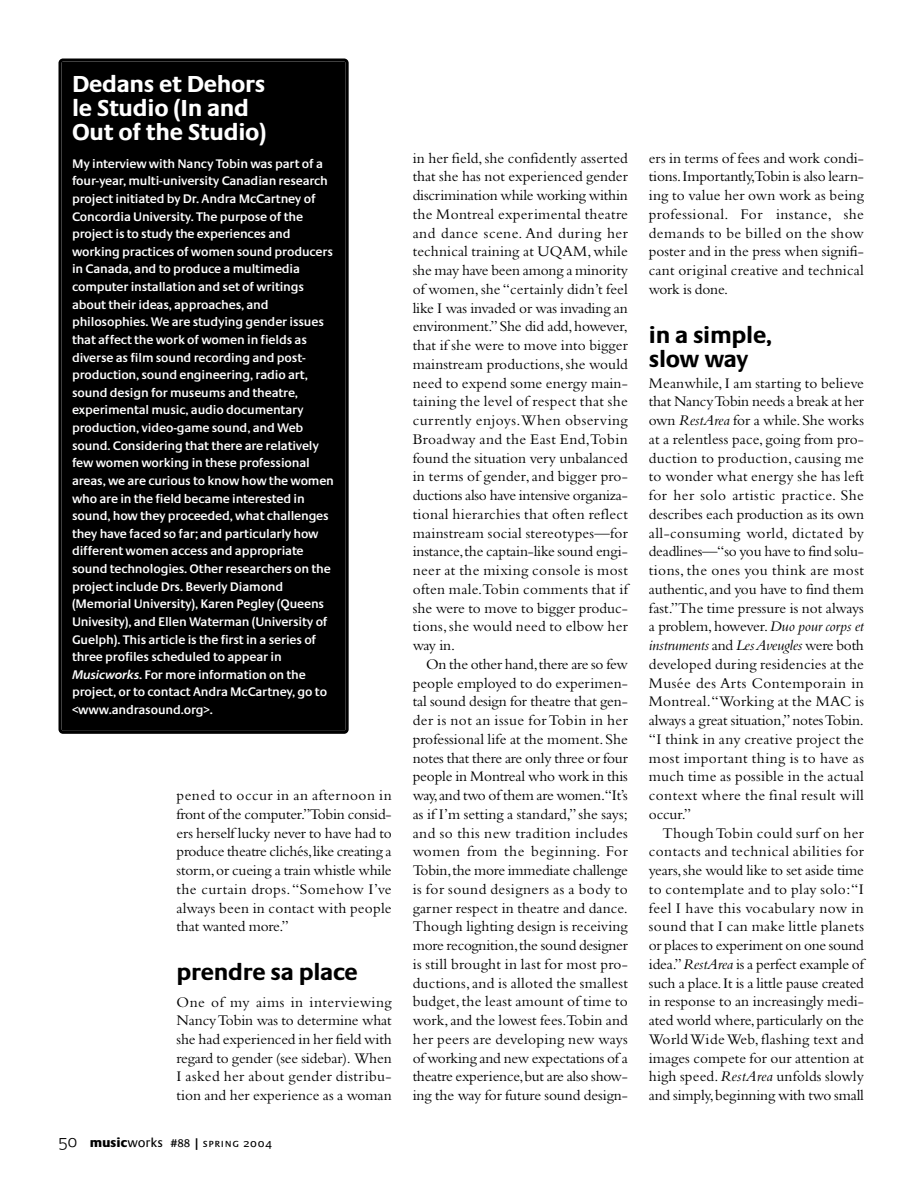
<style>
.page{position:relative;width:918px;height:1188px;background:#fff}
.page>*{position:absolute;margin:0;border:0;box-sizing:border-box;transform-origin:0 0}
.t1{font:700 24px/24px "Praxis EF";letter-spacing:-.01em;color:#fff}
.t2{font:700 24px/24px "Praxis EF";letter-spacing:-.01em;color:#000}
.t3{font:15.3px/18.8px "Bembo";letter-spacing:.005em;color:#000;text-align:justify}
.t4{font:600 12.9px/17.7px "Praxis EF";letter-spacing:-.01em;color:#fff}
.t5{font:11.7px "Praxis EF Regular SC";letter-spacing:.06em;color:#000}
.s1{font-family:"Myriad Extended";font-style:italic}
.s2{font-family:"Praxis EF Light SC";font-size:17.7px}
.s3{font-family:"Praxis EF";font-weight:800;font-size:13.5px}
.s4{font-family:"Praxis EF";font-size:13.5px}
.s5{font-family:"Praxis EF";font-weight:800}
.s6{font-style:italic}
</style>
<div class="page">
<div style="left:58px;top:58px;width:291px;height:676px;background:#000"></div>
<h1 class="t1" style="left:72px;top:74px;width:196px">Dedans et Dehors le Studio (In and<br>Out of the Studio)</h1>
<p class="t4" style="left:72px;top:156px;width:263px">My interview with Nancy Tobin was part of a four-year, multi-university Canadian research project initiated by Dr. Andra McCartney of Concordia University. The purpose of the project is to study the experiences and working practices of women sound producers in Canada, and to produce a multimedia computer installation and set of writings about their ideas, approaches, and philosophies. We are studying gender issues that affect the work of women in fields as diverse as film sound recording and post&shy;production, sound engineering, radio art, sound design for museums and theatre, experimental music, audio documentary production, video-game sound, and Web sound. Considering that there are relatively few women working in these professional areas, we are curious to know how the women who are in the field became interested in sound, how they proceeded, what challenges they have faced so far; and particularly how different women access and appropriate sound technologies. Other researchers on the project include Drs. Beverly Diamond (Memorial University), Karen Pegley (Queens Univesity), and Ellen Waterman (University of Guelph). This article is the first in a series of three profiles scheduled to appear in <span class="s1">Musicworks</span>. For more information on the project, or to contact Andra McCartney, go to &lt;www.andrasound.org&gt;.</p>
<p class="t3" style="left:177px;top:788px;width:217px">pened to occur in an afternoon in front of the computer.”Tobin consid&shy;ers herself lucky never to have had to produce theatre clichés,like creating a storm,or cueing a train whistle while the curtain drops.“Somehow I’ve always been in contact with people that wanted more.”</p>
<h1 class="t2" style="left:177px;top:962px;width:183px">prendre sa place</h1>
<p class="t3" style="left:177px;top:994px;width:217px">One of my aims in interviewing Nancy Tobin was to determine what she had experienced in her field with regard to gender (see sidebar). When I asked her about gender distribu&shy;tion and her experience as a woman</p>
<p class="t5" style="left:58px;top:1136px;width:215px"><span class="s2">50</span> <span class="s3">music</span><span class="s4">works</span> #88 <span class="s5">|</span> spring 2004</p>
<p class="t3" style="left:413px;top:150px;width:217px">in her field,she confidently asserted that she has not experienced gender discrimination while working within the Montreal experimental theatre and dance scene. And during her technical training at UQAM,while she may have been among a minority of women,she “certainly didn’t feel like I was invaded or was invading an environment.”She did add,however, that if she were to move into bigger mainstream productions,she would need to expend some energy main&shy;taining the level of respect that she currently enjoys.When observing Broadway and the East End,Tobin found the situation very unbalanced in terms of gender, and bigger pro&shy;ductions also have intensive organiza&shy;tional hierarchies that often reflect mainstream social stereotypes—for instance,the captain-like sound engi&shy;neer at the mixing console is most often male.Tobin comments that if she were to move to bigger produc&shy;tions, she would need to elbow her way in.</p>
<p class="t3" style="left:413px;top:656px;width:217px;text-indent:13px">On the other hand,there are so few people employed to do experimen&shy;tal sound design for theatre that gen&shy;der is not an issue for Tobin in her professional life at the moment.She notes that there are only three or four people in Montreal who work in this way,and two of them are women.“It’s as if I’m setting a standard,”she says; and so this new tradition includes women from the beginning. For Tobin,the more immediate challenge is for sound designers as a body to garner respect in theatre and dance.<br>Though lighting design is receiving more recognition,the sound designer is still brought in last for most pro&shy;ductions,and is alloted the smallest budget, the least amount of time to work,and the lowest fees.Tobin and her peers are developing new ways of working and new expectations of a theatre experience,but are also show&shy;ing the way for future sound design-</p>
<p class="t3" style="left:649px;top:150px;width:217px">ers in terms of fees and work condi&shy;tions.Importantly,Tobin is also learn&shy;ing to value her own work as being professional. For instance, she demands to be billed on the show poster and in the press when signifi&shy;cant original creative and technical work is done.</p>
<h1 class="t2" style="left:649px;top:325px;width:124px">in a simple, slow way</h1>
<p class="t3" style="left:649px;top:375px;width:217px">Meanwhile,I am starting to believe that Nancy Tobin needs a break at her own <span class="s6">RestArea</span> for a while.She works at a relentless pace,going from pro&shy;duction to production, causing me to wonder what energy she has left for her solo artistic practice. She describes each production as its own all-consuming world, dictated by deadlines—“so you have to find solu&shy;tions, the ones you think are most authentic,and you have to find them fast.”The time pressure is not always a problem,however.<span class="s6">Duo pour corps et instruments</span> and <span class="s6">Les Aveugles</span> were both developed during residencies at the Musée des Arts Contemporain in Montreal.“Working at the MAC is always a great situation,”notes Tobin. “I think in any creative project the most important thing is to have as much time as possible in the actual context where the final result will occur.”</p>
<p class="t3" style="left:649px;top:825px;width:217px;text-indent:14px">Though Tobin could surf on her contacts and technical abilities for years,she would like to set aside time to contemplate and to play solo:“I feel I have this vocabulary now in sound that I can make little planets or places to experiment on one sound idea.”<span class="s6">RestArea</span> is a perfect example of such a place.It is a little pause created in response to an increasingly medi&shy;ated world where,particularly on the World Wide Web, flashing text and images compete for our attention at high speed.<span class="s6">RestArea</span> unfolds slowly and simply,beginning with two small</p>
</div>
